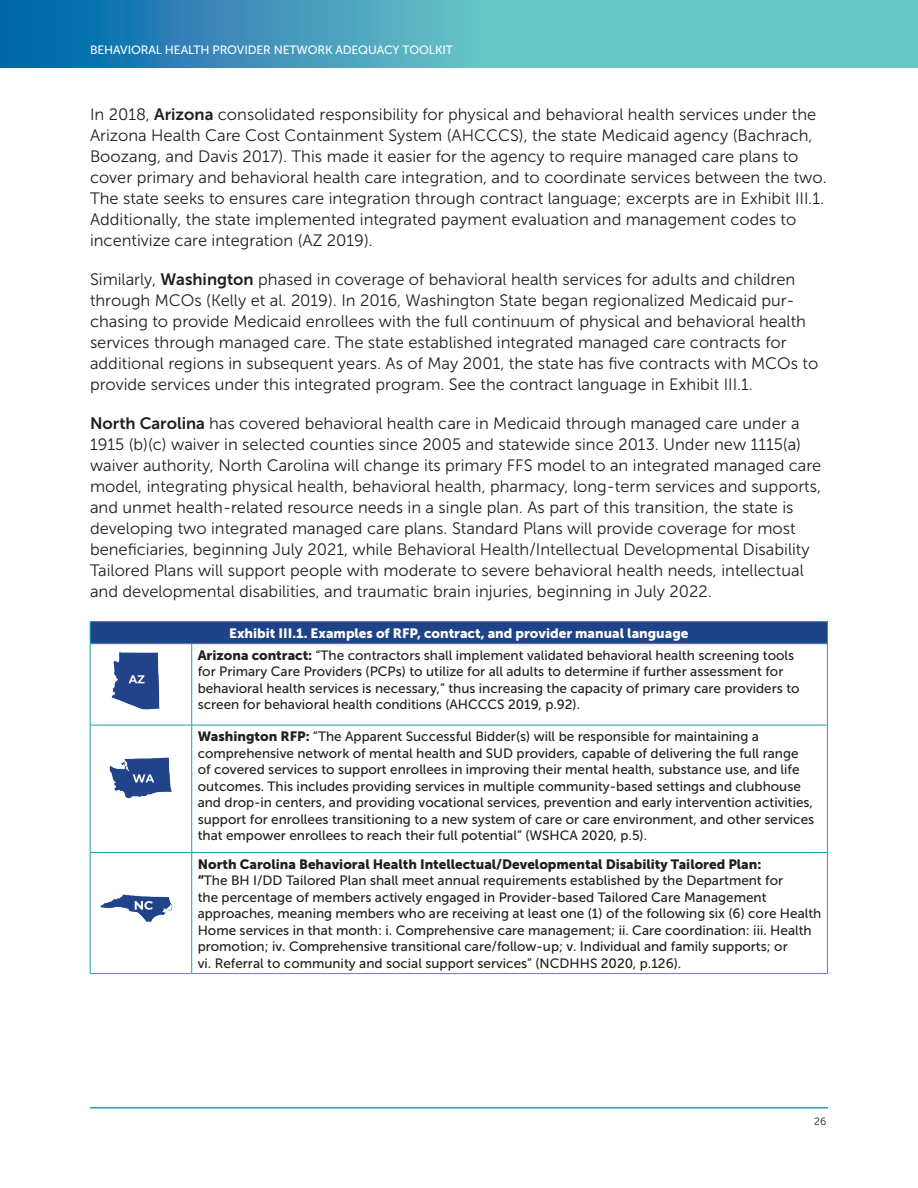
<style>
.page{position:relative;width:918px;height:1188px;background:#fff}
.page>*{position:absolute;margin:0;border:0;box-sizing:border-box;transform-origin:0 0}
.t1{font:16.5px/21px "Museo Sans 300";color:#231f20}
.t2{font:13.5px/16.5px "Museo Sans 500";color:#231f20}
.t3{font:13.5px "Museo Sans 900";color:#fff}
.t4{font:12px "Museo Sans 500";letter-spacing:-.01em;color:#fff}
.t5{font:10.5px "Museo Sans 300";color:#231f20}
.s1{font-family:"Museo Sans 700"}
.s2{font-family:"Museo Sans 900"}
</style>
<div class="page">
<svg style="left:0;top:0;width:918px;height:68px;background:#4caabe"></svg>
<hr style="left:90px;top:1107px;width:738px;height:1px;background:#22a0af">
<div style="left:90px;top:622px;width:737px;height:22px;background:#1f4389"></div>
<hr style="left:90px;top:621px;width:102px;height:1px;background:#22a0af">
<svg style="left:90px;top:622px;width:1px;height:21px"></svg>
<hr style="left:192px;top:621px;width:636px;height:1px;background:#22a0af">
<svg style="left:827px;top:622px;width:1px;height:21px"></svg>
<hr style="left:90px;top:643px;width:102px;height:1px;background:#22a0af">
<hr style="left:90px;top:644px;width:1px;height:81px;background:#22a0af">
<hr style="left:192px;top:643px;width:636px;height:1px;background:#22a0af">
<hr style="left:191px;top:644px;width:1px;height:81px;background:#22a0af">
<hr style="left:827px;top:644px;width:1px;height:81px;background:#22a0af">
<hr style="left:90px;top:725px;width:102px;height:1px;background:#22a0af">
<hr style="left:90px;top:725px;width:1px;height:127px;background:#22a0af">
<hr style="left:192px;top:725px;width:636px;height:1px;background:#22a0af">
<hr style="left:191px;top:725px;width:1px;height:127px;background:#22a0af">
<hr style="left:827px;top:725px;width:1px;height:127px;background:#22a0af">
<hr style="left:90px;top:852px;width:102px;height:1px;background:#22a0af">
<hr style="left:90px;top:853px;width:1px;height:120px;background:#22a0af">
<hr style="left:192px;top:852px;width:636px;height:1px;background:#22a0af">
<hr style="left:191px;top:853px;width:1px;height:120px;background:#22a0af">
<hr style="left:827px;top:853px;width:1px;height:120px;background:#22a0af">
<hr style="left:90px;top:973px;width:102px;height:1px;background:#22a0af">
<hr style="left:192px;top:973px;width:636px;height:1px;background:#22a0af">
<img style="left:107px;top:644px;width:67px;height:66px">
<img style="left:109px;top:757px;width:63px;height:42px">
<img style="left:100px;top:894px;width:73px;height:28px">
<p class="t4" style="left:90px;top:44px;width:364px">BEHAVIORAL HEALTH PROVIDER NETWORK ADEQUACY TOOLKIT</p>
<p class="t1" style="left:90px;top:104px;width:738px">In 2018, <span class="s1">Arizona</span> consolidated responsibility for physical and behavioral health services under the Arizona Health Care Cost Containment System (AHCCCS), the state Medicaid agency (Bachrach, Boozang, and Davis 2017). This made it easier for the agency to require managed care plans to cover primary and behavioral health care integration, and to coordinate services between the two.<br>The state seeks to ensures care integration through contract language; excerpts are in Exhibit III.1.<br>Additionally, the state implemented integrated payment evaluation and management codes to incentivize care integration (AZ 2019).</p>
<p class="t1" style="left:90px;top:269px;width:730px">Similarly, <span class="s1">Washington</span> phased in coverage of behavioral health services for adults and children through MCOs (Kelly et al. 2019). In 2016, Washington State began regionalized Medicaid pur&shy;chasing to provide Medicaid enrollees with the full continuum of physical and behavioral health services through managed care. The state established integrated managed care contracts for additional regions in subsequent years. As of May 2001, the state has five contracts with MCOs to provide services under this integrated program. See the contract language in Exhibit III.1.</p>
<p class="t1" style="left:90px;top:413px;width:733px"><span class="s1">North Carolina</span> has covered behavioral health care in Medicaid through managed care under a 1915 (b)(c) waiver in selected counties since 2005 and statewide since 2013. Under new 1115(a) waiver authority, North Carolina will change its primary FFS model to an integrated managed care model, integrating physical health, behavioral health, pharmacy, long-term services and supports, and unmet health-related resource needs in a single plan. As part of this transition, the state is developing two integrated managed care plans. Standard Plans will provide coverage for most beneficiaries, beginning July 2021, while Behavioral Health/Intellectual Developmental Disability Tailored Plans will support people with moderate to severe behavioral health needs, intellectual and developmental disabilities, and traumatic brain injuries, beginning in July 2022.</p>
<p class="t3" style="left:229px;top:625px;width:461px">Exhibit III.1. Examples of RFP, contract, and provider manual language</p>
<p class="t2" style="left:198px;top:647px;width:603px"><span class="s2">Arizona contract:</span> “The contractors shall implement validated behavioral health screening tools for Primary Care Providers (PCPs) to utilize for all adults to determine if further assessment for behavioral health services is necessary,” thus increasing the capacity of primary care providers to screen for behavioral health conditions (AHCCCS 2019, p.92).</p>
<p class="t2" style="left:198px;top:728px;width:618px"><span class="s2">Washington RFP:</span> “The Apparent Successful Bidder(s) will be responsible for maintaining a comprehensive network of mental health and SUD providers, capable of delivering the full range of covered services to support enrollees in improving their mental health, substance use, and life outcomes. This includes providing services in multiple community-based settings and clubhouse and drop-in centers, and providing vocational services, prevention and early intervention activities, support for enrollees transitioning to a new system of care or care environment, and other services that empower enrollees to reach their full potential” (WSHCA 2020, p.5).</p>
<p class="t2" style="left:198px;top:856px;width:625px"><span class="s2">North Carolina Behavioral Health Intellectual/Developmental Disability Tailored Plan:<br>“</span>The BH I/DD Tailored Plan shall meet annual requirements established by the Department for<br>the percentage of members actively engaged in Provider-based Tailored Care Management approaches, meaning members who are receiving at least one (1) of the following six (6) core Health Home services in that month: i. Comprehensive care management; ii. Care coordination: iii. Health promotion; iv. Comprehensive transitional care/follow-up; v. Individual and family supports; or<br>vi. Referral to community and social support services” (NCDHHS 2020, p.126).</p>
<p class="t5" style="left:814px;top:1116px;width:14px">26</p>
</div>
